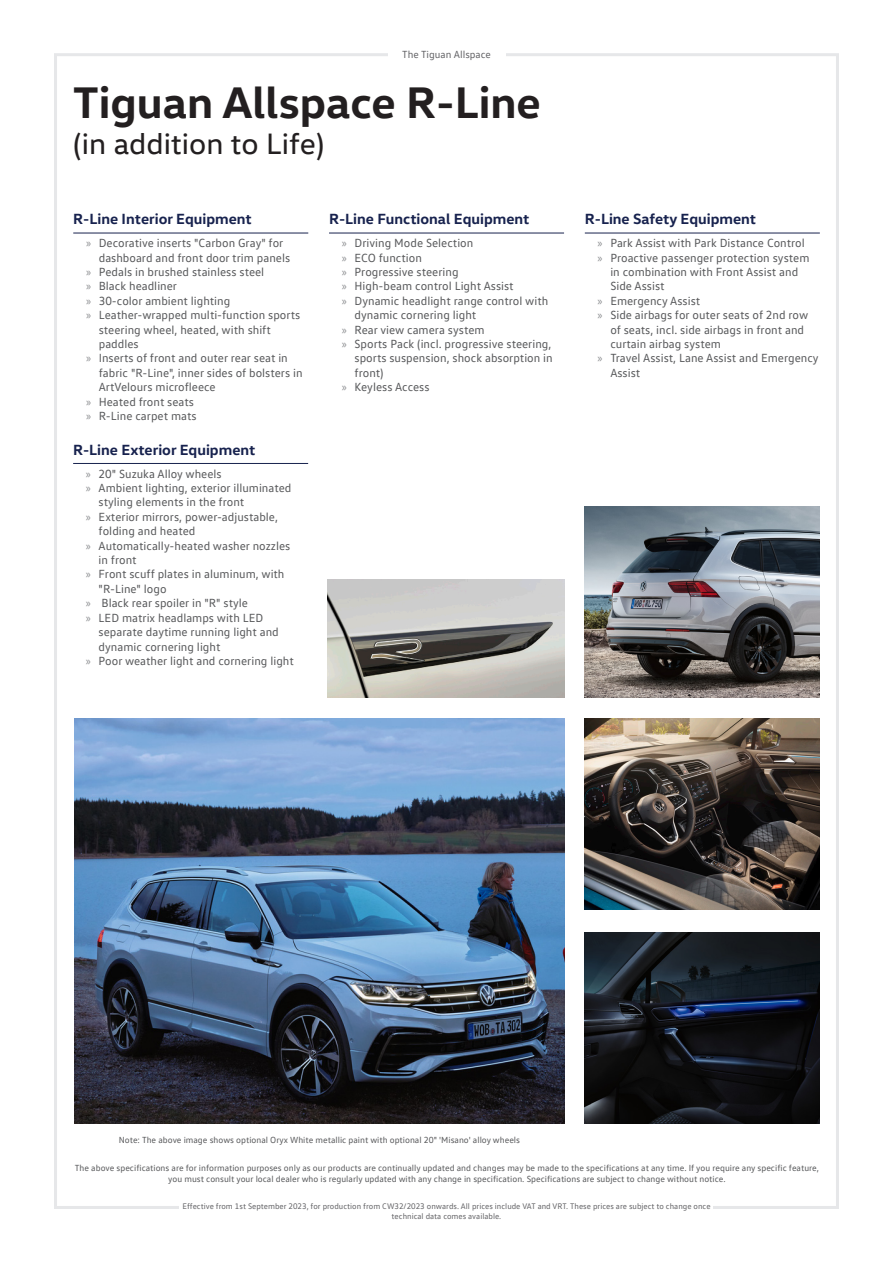
<style>
.page{position:relative;width:893px;height:1263px;background:#fff}
.page>*{position:absolute;margin:0;border:0;box-sizing:border-box;transform-origin:0 0}
.Page_heading{font:700 45px "VW Head";color:#231f20}
.Page_heading-2{font:30px "VW Head";color:#231f20}
.List_headings_-_spac{font:700 15px "VW Head";color:#17224e}
.t1{font:12px/14.4px "VW Text";color:#57585a}
.t2{font:10.5px "VW Text";color:#636366}
.t3{font:9px/10.8px "VW Text";color:#57585a;text-align:center}
.t4{font:8.25px/9.9px "VW Text";color:#636366;text-align:center}
.s1{font-family:"Myriad Pro";color:#87898c}
</style>
<div class="page">
<hr style="left:73px;top:463px;width:235px;height:1px;background:#17224e">
<hr style="left:73px;top:233px;width:235px;height:1px;background:#17224e">
<hr style="left:329px;top:233px;width:235px;height:1px;background:#17224e">
<hr style="left:585px;top:233px;width:235px;height:1px;background:#17224e">
<img style="left:328px;top:579px;width:236px;height:119px">
<img style="left:74px;top:718px;width:490px;height:406px">
<img style="left:585px;top:932px;width:235px;height:192px">
<img style="left:585px;top:506px;width:235px;height:192px">
<img style="left:585px;top:718px;width:235px;height:192px">
<p class="t2" style="left:402px;top:47px;width:90px">The Tiguan Allspace</p>
<p class="Page_heading" style="left:73px;top:73px;width:469px">Tiguan Allspace R-Line</p>
<p class="Page_heading-2" style="left:73px;top:125px;width:253px">(in addition to Life)</p>
<p class="List_headings_-_spac" style="left:73px;top:209px;width:180px">R-Line Interior Equipment</p>
<p class="t1" style="left:99px;top:236px;width:193px;text-indent:-13px"><span class="s1">»</span> Decorative inserts "Carbon Gray" for dashboard and front door trim panels</p>
<p class="t1" style="left:86px;top:264px;width:180px"><span class="s1">»</span> Pedals in brushed stainless steel</p>
<p class="t1" style="left:86px;top:279px;width:93px"><span class="s1">»</span> Black headliner</p>
<p class="t1" style="left:86px;top:293px;width:146px"><span class="s1">»</span> 30-color ambient lighting</p>
<p class="t1" style="left:99px;top:308px;width:203px;text-indent:-13px"><span class="s1">»</span> Leather-wrapped multi-function sports steering wheel, heated, with shift paddles</p>
<p class="t1" style="left:99px;top:351px;width:205px;text-indent:-13px"><span class="s1">»</span> Inserts of front and outer rear seat in fabric "R-Line", inner sides of bolsters in<br>ArtVelours microfleece</p>
<p class="t1" style="left:86px;top:394px;width:110px"><span class="s1">»</span> Heated front seats</p>
<p class="t1" style="left:86px;top:408px;width:112px"><span class="s1">»</span> R-Line carpet mats</p>
<p class="List_headings_-_spac" style="left:73px;top:440px;width:184px">R-Line Exterior Equipment</p>
<p class="t1" style="left:86px;top:466px;width:137px"><span class="s1">»</span> 20" Suzuka Alloy wheels</p>
<p class="t1" style="left:99px;top:480px;width:194px;text-indent:-13px"><span class="s1">»</span> Ambient lighting, exterior illuminated styling elements in the front</p>
<p class="t1" style="left:99px;top:509px;width:181px;text-indent:-13px"><span class="s1">»</span> Exterior mirrors, power-adjustable, folding and heated</p>
<p class="t1" style="left:99px;top:538px;width:193px;text-indent:-13px"><span class="s1">»</span> Automatically-heated washer nozzles in front</p>
<p class="t1" style="left:99px;top:567px;width:187px;text-indent:-13px"><span class="s1">»</span> Front scuff plates in aluminum, with "R-Line" logo</p>
<p class="t1" style="left:86px;top:596px;width:164px"><span class="s1">»</span> Black rear spoiler in "R" style</p>
<p class="t1" style="left:99px;top:610px;width:182px;text-indent:-13px"><span class="s1">»</span> LED matrix headlamps with LED separate daytime running light and dynamic cornering light</p>
<p class="t1" style="left:86px;top:653px;width:209px"><span class="s1">»</span> Poor weather light and cornering light</p>
<p class="List_headings_-_spac" style="left:329px;top:209px;width:202px">R-Line Functional Equipment</p>
<p class="t1" style="left:342px;top:236px;width:133px"><span class="s1">»</span> Driving Mode Selection</p>
<p class="t1" style="left:342px;top:250px;width:82px"><span class="s1">»</span> ECO function</p>
<p class="t1" style="left:342px;top:264px;width:118px"><span class="s1">»</span> Progressive steering</p>
<p class="t1" style="left:342px;top:279px;width:173px"><span class="s1">»</span> High-beam control Light Assist</p>
<p class="t1" style="left:355px;top:293px;width:195px;text-indent:-13px"><span class="s1">»</span> Dynamic headlight range control with dynamic cornering light</p>
<p class="t1" style="left:342px;top:322px;width:144px"><span class="s1">»</span> Rear view camera system</p>
<p class="t1" style="left:355px;top:336px;width:200px;text-align:justify;text-indent:-13px"><span class="s1">»</span> Sports Pack (incl. progressive steering, sports suspension, shock absorption in front)</p>
<p class="t1" style="left:342px;top:380px;width:89px"><span class="s1">»</span> Keyless Access</p>
<p class="List_headings_-_spac" style="left:585px;top:209px;width:173px">R-Line Safety Equipment</p>
<p class="t1" style="left:598px;top:236px;width:209px"><span class="s1">»</span> Park Assist with Park Distance Control</p>
<p class="t1" style="left:610px;top:250px;width:201px;text-indent:-13px"><span class="s1">»</span> Proactive passenger protection system in combination with Front Assist and<br>Side Assist</p>
<p class="t1" style="left:598px;top:293px;width:104px"><span class="s1">»</span> Emergency Assist</p>
<p class="t1" style="left:610px;top:308px;width:199px;text-indent:-13px"><span class="s1">»</span> Side airbags for outer seats of 2nd row of seats, incl. side airbags in front and curtain airbag system</p>
<p class="t1" style="left:610px;top:351px;width:210px;text-indent:-13px"><span class="s1">»</span> Travel Assist, Lane Assist and Emergency<br>Assist</p>
<p class="t3" style="left:119px;top:1134px;width:403px">Note: The above image shows optional Oryx White metallic paint with optional 20" 'Misano' alloy wheels</p>
<p class="t3" style="left:75px;top:1163px;width:746px">The above specifications are for information purposes only as our products are continually updated and changes may be made to the specifications at any time. If you require any specific feature, you must consult your local dealer who is regularly updated with any change in specification. Specifications are subject to change without notice.</p>
<p class="t4" style="left:182px;top:1201px;width:530px">Effective from 1st September 2023, for production from CW32/2023 onwards. All prices include VAT and VRT. These prices are subject to change once technical data comes available.</p>
</div>
